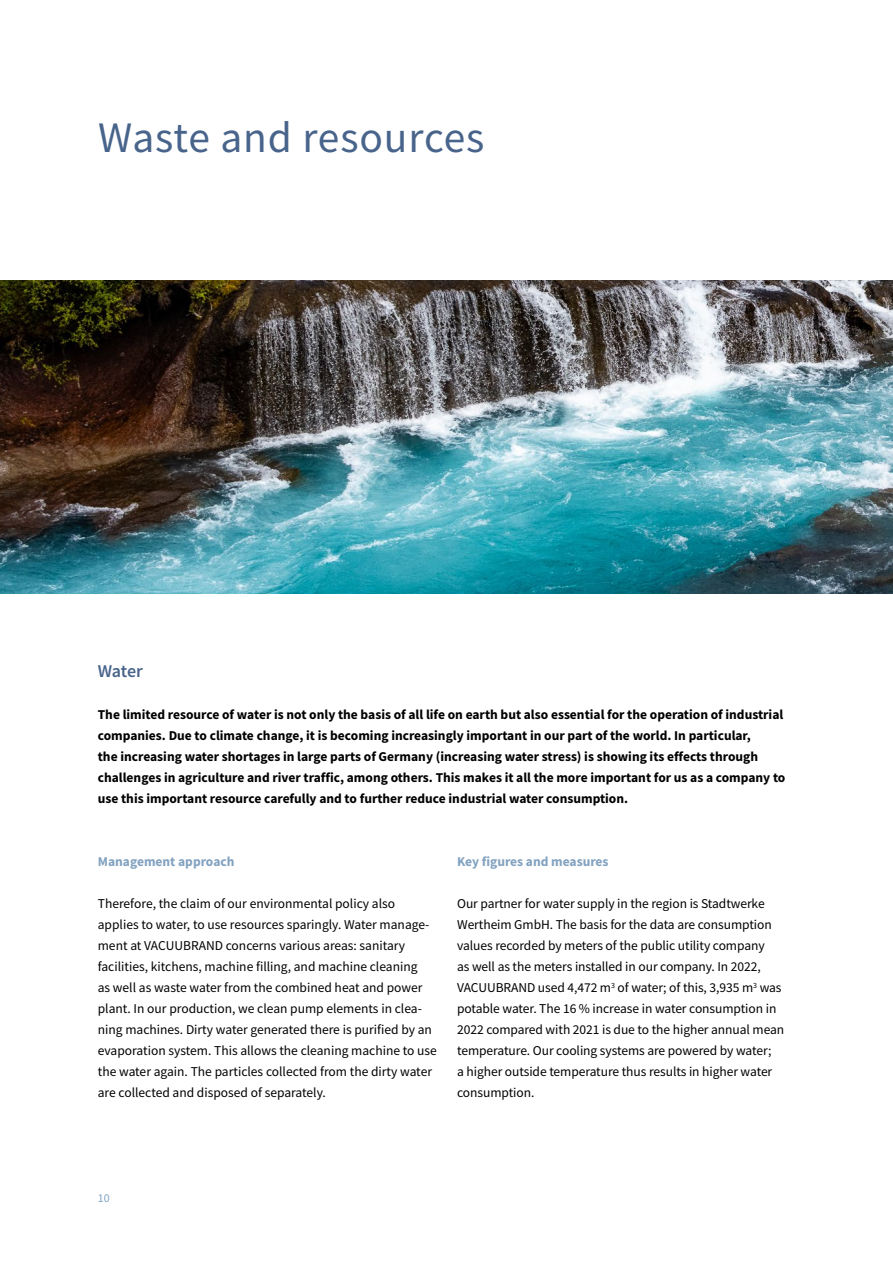
<style>
.page{position:relative;width:893px;height:1263px;background:#fff}
.page>*{position:absolute;margin:0;border:0;box-sizing:border-box;transform-origin:0 0}
.t1{font:43.5px "Source Sans Pro";letter-spacing:.02em;color:#48648b}
.t2{font:600 18px "Source Sans Pro";letter-spacing:-.015em;color:#48648b}
.t3{font:13.5px/21px "Source Sans Pro";letter-spacing:-.005em;color:#000}
.t4{font:700 13.5px/21px "Source Sans Pro";color:#000}
.t5{font:700 13.5px "Source Sans Pro";color:#82a2c0}
.t6{font:12px "Source Sans Pro";color:#82a2c0}
</style>
<div class="page">
<img style="left:0;top:281px;width:893px;height:312px">
<h1 class="t1" style="left:98px;top:110px;width:388px">Waste and resources</h1>
<h2 class="t2" style="left:98px;top:659px;width:47px">Water</h2>
<p class="t4" style="left:98px;top:704px;width:689px">The limited resource of water is not only the basis of all life on earth but also essential for the operation of industrial companies. Due to climate change, it is becoming increasingly important in our part of the world. In particular,<br>the increasing water shortages in large parts of Germany (increasing water stress) is showing its effects through challenges in agriculture and river traffic, among others. This makes it all the more important for us as a company to use this important resource carefully and to further reduce industrial water consumption.</p>
<p class="t5" style="left:98px;top:853px;width:138px">Management approach</p>
<p class="t3" style="left:98px;top:893px;width:341px">Therefore, the claim of our environmental policy also applies to water, to use resources sparingly. Water manage&shy;ment at VACUUBRAND concerns various areas: sanitary facilities, kitchens, machine filling, and machine cleaning<br>as well as waste water from the combined heat and power plant. In our production, we clean pump elements in clea&shy;ning machines. Dirty water generated there is purified by an evaporation system. This allows the cleaning machine to use the water again. The particles collected from the dirty water are collected and disposed of separately.</p>
<p class="t5" style="left:457px;top:853px;width:153px">Key figures and measures</p>
<p class="t3" style="left:457px;top:893px;width:329px">Our partner for water supply in the region is Stadtwerke Wertheim GmbH. The basis for the data are consumption values recorded by meters of the public utility company<br>as well as the meters installed in our company. In 2022, VACUUBRAND used 4,472 m<sup>3</sup> of water; of this, 3,935 m<sup>3</sup> was potable water. The 16 % increase in water consumption in 2022 compared with 2021 is due to the higher annual mean temperature. Our cooling systems are powered by water;<br>a higher outside temperature thus results in higher water consumption.</p>
<p class="t6" style="left:98px;top:1191px;width:13px">10</p>
</div>
